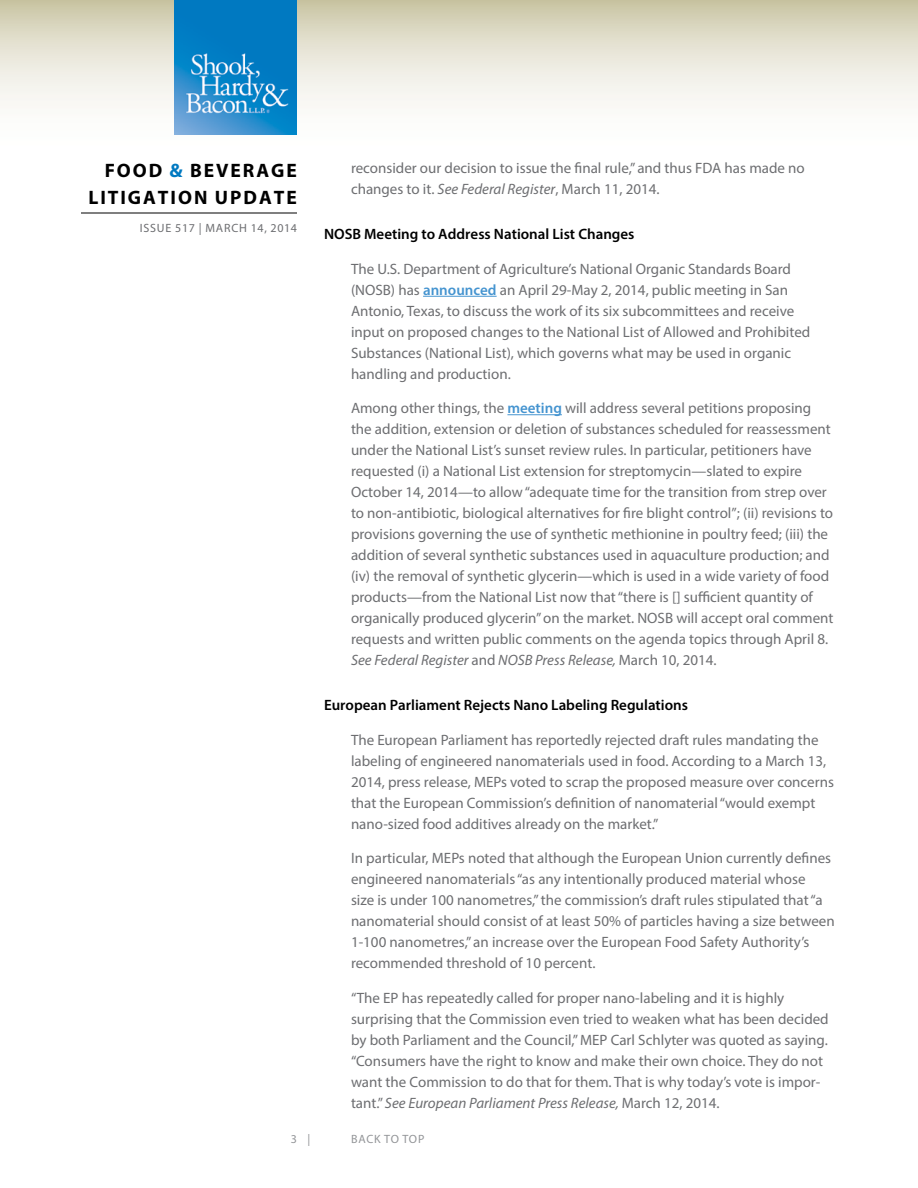
<style>
.page{position:relative;width:918px;height:1188px;background:#fff}
.page>*{position:absolute;margin:0;border:0;box-sizing:border-box;transform-origin:0 0}
.t1{font:700 19.5px/27px "Myriad Pro";letter-spacing:.1em;color:#000}
.t2{font:15px/21px "Myriad Pro";color:#6d6e71}
.t3{font:600 15px "Myriad Pro";color:#000}
.t4{font:12px "Myriad Pro";letter-spacing:.065em;color:#6d6e71}
.t5{font:12px "Myriad Pro";color:#939598}
.s1{color:#0079c1}
.s2{font-style:italic}
.s3{font-weight:600;color:#4594d0}
</style>
<div class="page">
<svg style="left:0;top:0;width:918px;height:135px"></svg>
<hr style="left:81px;top:213px;width:216px;height:1px;background:#000">
<img style="left:175px;top:0;width:122px;height:135px">
<hr style="left:423px;top:296px;width:74px;height:1px;background:#4594d0">
<hr style="left:507px;top:414px;width:55px;height:1px;background:#4594d0">
<h1 class="t1" style="left:88px;top:156px;width:210px;text-indent:16px">FOOD <span class="s1">&amp;</span> BEVERAGE<br>LITIGATION UPDATE</h1>
<p class="t4" style="left:140px;top:221px;width:159px">Issue 517 | MARCH 14, 2014</p>
<p class="t2" style="left:351px;top:157px;width:455px">reconsider our decision to issue the final rule,” and thus FDA has made no changes to it. <span class="s2">See Federal Register</span>, March 11, 2014.</p>
<p class="t3" style="left:324px;top:225px;width:312px">NOSB Meeting to Address National List Changes</p>
<p class="t2" style="left:351px;top:258px;width:461px">The U.S. Department of Agriculture’s National Organic Standards Board (NOSB) has <span class="s3">announced</span> an April 29-May 2, 2014, public meeting in San Antonio, Texas, to discuss the work of its six subcommittees and receive input on proposed changes to the National List of Allowed and Prohibited Substances (National List), which governs what may be used in organic handling and production.</p>
<p class="t2" style="left:351px;top:397px;width:484px">Among other things, the <span class="s3">meeting</span> will address several petitions proposing the addition, extension or deletion of substances scheduled for reassessment under the National List’s sunset review rules. In particular, petitioners have requested (i) a National List extension for streptomycin—slated to expire October 14, 2014—to allow “adequate time for the transition from strep over to non-antibiotic, biological alternatives for fire blight control”; (ii) revisions to provisions governing the use of synthetic methionine in poultry feed; (iii) the addition of several synthetic substances used in aquaculture production; and (iv) the removal of synthetic glycerin—which is used in a wide variety of food products—from the National List now that “there is [] sufficient quantity of organically produced glycerin” on the market. NOSB will accept oral comment requests and written public comments on the agenda topics through April 8.<br><span class="s2">See Federal Register</span> and <span class="s2">NOSB Press Release,</span> March 10, 2014.</p>
<p class="t3" style="left:324px;top:696px;width:366px">European Parliament Rejects Nano Labeling Regulations</p>
<p class="t2" style="left:351px;top:729px;width:484px">The European Parliament has reportedly rejected draft rules mandating the labeling of engineered nanomaterials used in food. According to a March 13, 2014, press release, MEPs voted to scrap the proposed measure over concerns that the European Commission’s definition of nanomaterial “would exempt nano-sized food additives already on the market.”</p>
<p class="t2" style="left:351px;top:847px;width:485px">In particular, MEPs noted that although the European Union currently defines engineered nanomaterials “as any intentionally produced material whose<br>size is under 100 nanometres,” the commission’s draft rules stipulated that “a nanomaterial should consist of at least 50% of particles having a size between 1-100 nanometres,” an increase over the European Food Safety Authority’s recommended threshold of 10 percent.</p>
<p class="t2" style="left:351px;top:987px;width:479px">“The EP has repeatedly called for proper nano-labeling and it is highly surprising that the Commission even tried to weaken what has been decided by both Parliament and the Council,” MEP Carl Schlyter was quoted as saying. “Consumers have the right to know and make their own choice. They do not want the Commission to do that for them. That is why today’s vote is impor&shy;tant.” <span class="s2">See European Parliament Press Release,</span> March 12, 2014.</p>
<p class="t5" style="left:291px;top:1132px;width:21px">3 |</p>
<p class="t5" style="left:351px;top:1132px;width:9px">back</p>
<p class="t5" style="left:384px;top:1132px;width:27px">to top</p>
</div>
